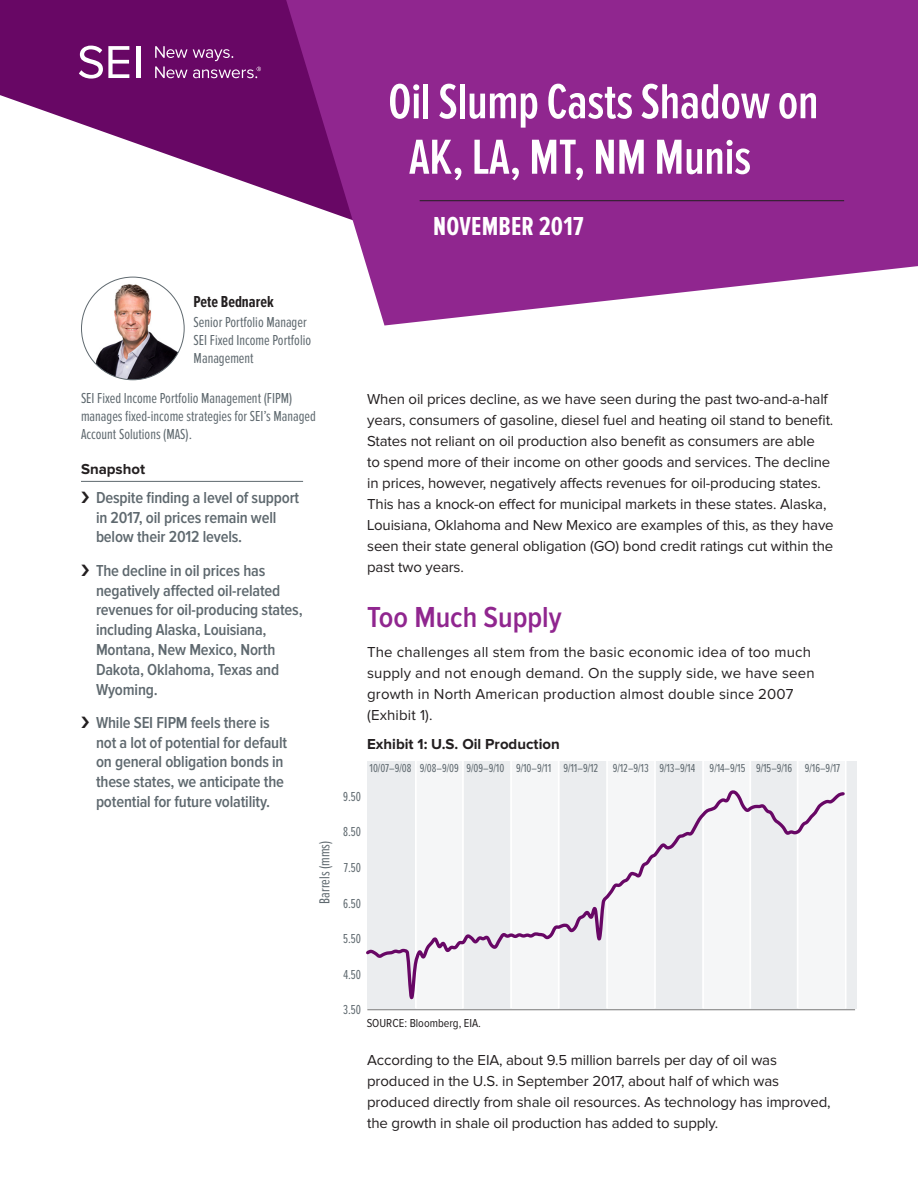
<style>
.page{position:relative;width:918px;height:1188px;background:#fff}
.page>*{position:absolute;margin:0;border:0;box-sizing:border-box;transform-origin:0 0}
.t1{font:600 51px/55.5px "Proxima Nova Ex Cn";letter-spacing:-.005em;color:#fff}
.Head_body{font:600 30px "Proxima Nova Cond";color:#90268f}
.Paragraph_Style_1{font:700 27px "Proxima Nova Ex Cn";letter-spacing:.01em;color:#fff}
.t2{font:600 16.5px/19.8px "Proxima Nova Cond";letter-spacing:-.01em;color:#5f696f}
.t3{font:700 16.5px "Proxima Nova Ex Cn";color:#231f20}
.Body_Copy__10pt__R{font:15px/21px "Proxima Nova";letter-spacing:-.01em;color:#231f20}
.t4{font:15px/18px "Proxima Nova Ex Cn";color:#5f696f}
.Body_Copy__10pt__R-2{font:15px/21px "Proxima Nova";letter-spacing:.01em;color:#231f20}
.Body_Copy__10pt__R-3{font:700 15px "Proxima Nova";color:#231f20}
.snapshotNew{font:700 15px "Proxima Nova";color:#231f20}
.t5{font:13.5px "Proxima Nova Ex Cn";color:#5f696f;scale:.94 1}
.t6{font:12px "Proxima Nova Ex Cn";color:#5f696f}
.t7{font:12px "Proxima Nova Cond";color:#231f20}
</style>
<div class="page">
<svg style="left:0;top:0;width:286px;height:197px;fill:#680765"></svg>
<svg style="left:286px;top:0;width:632px;height:326px;background:#9c409b"></svg>
<hr style="left:137px;top:46px;width:4px;height:32px;background:#fff">
<svg style="left:79px;top:46px;width:50px;height:33px"></svg>
<svg style="left:155px;top:46px;width:106px;height:32px;background:#802f7d"></svg>
<hr style="left:81px;top:481px;width:222px;height:1px;background:#5f696f">
<hr style="left:420px;top:200px;width:424px;height:1px;background:#231f20">
<hr style="left:367px;top:1009px;width:488px;height:1px;background:#989898">
<div style="left:368px;top:761px;width:478px;height:247px;background:#f5f6f7"></div>
<div style="left:751px;top:761px;width:46px;height:247px;background:#ebedef"></div>
<hr style="left:797px;top:759px;width:2px;height:249px;background:#fff">
<hr style="left:749px;top:759px;width:2px;height:249px;background:#fff">
<div style="left:655px;top:761px;width:48px;height:247px;background:#ebedef"></div>
<hr style="left:702px;top:759px;width:2px;height:249px;background:#fff">
<hr style="left:654px;top:759px;width:2px;height:249px;background:#fff">
<div style="left:559px;top:761px;width:47px;height:247px;background:#ebedef"></div>
<hr style="left:606px;top:759px;width:2px;height:249px;background:#fff">
<hr style="left:558px;top:759px;width:2px;height:249px;background:#fff">
<div style="left:464px;top:761px;width:48px;height:247px;background:#ebedef"></div>
<hr style="left:510px;top:759px;width:2px;height:249px;background:#fff">
<hr style="left:462px;top:759px;width:2px;height:249px;background:#fff">
<div style="left:367px;top:761px;width:49px;height:247px;background:#ebedef"></div>
<hr style="left:415px;top:759px;width:2px;height:249px;background:#fff">
<div style="left:846px;top:761px;width:10px;height:247px;background:#ebedef"></div>
<hr style="left:845px;top:759px;width:2px;height:249px;background:#fff">
<svg style="left:366px;top:790px;width:479px;height:210px"></svg>
<img style="left:81px;top:280px;width:103px;height:100px">
<p class="t1" style="left:409px;top:75px;width:411px;text-indent:-21px">Oil Slump Casts Shadow on<br>AK, LA, MT, NM Munis</p>
<p class="Paragraph_Style_1" style="left:433px;top:211px;width:152px">NOVEMBER 2017</p>
<p class="t3" style="left:194px;top:292px;width:82px">Pete Bednarek</p>
<p class="t4" style="left:194px;top:313px;width:119px">Senior Portfolio Manager<br>SEI Fixed Income Portfolio<br>Management</p>
<p class="t4" style="left:81px;top:389px;width:236px">SEI Fixed Income Portfolio Management (FIPM) manages fixed-income strategies for SEI’s Managed<br>Account Solutions (MAS).</p>
<p class="snapshotNew" style="left:81px;top:463px;width:66px">Snapshot</p>
<p class="t2" style="left:96px;top:488px;width:205px">Despite finding a level of support in 2017, oil prices remain well below their 2012 levels.</p>
<p class="t2" style="left:96px;top:561px;width:208px">The decline in oil prices has negatively affected oil-related revenues for oil-producing states, including Alaska, Louisiana,<br>Montana, New Mexico, North<br>Dakota, Oklahoma, Texas and<br>Wyoming.</p>
<p class="t2" style="left:96px;top:713px;width:193px">While SEI FIPM feels there is not a lot of potential for default on general obligation bonds in these states, we anticipate the potential for future volatility.</p>
<p class="t4" style="left:316px;top:904px;width:64px;rotate:-90deg">Barrels (mms)</p>
<p class="Body_Copy__10pt__R" style="left:367px;top:389px;width:468px">When oil prices decline, as we have seen during the past two-and-a-half years, consumers of gasoline, diesel fuel and heating oil stand to benefit.<br>States not reliant on oil production also benefit as consumers are able<br>to spend more of their income on other goods and services. The decline in prices, however, negatively affects revenues for oil-producing states.<br>This has a knock-on effect for municipal markets in these states. Alaska, Louisiana, Oklahoma and New Mexico are examples of this, as they have seen their state general obligation (GO) bond credit ratings cut within the past two years.</p>
<p class="Head_body" style="left:367px;top:600px;width:196px">Too Much Supply</p>
<p class="Body_Copy__10pt__R-2" style="left:367px;top:642px;width:449px">The challenges all stem from the basic economic idea of too much supply and not enough demand. On the supply side, we have seen growth in North American production almost double since 2007 (Exhibit 1).</p>
<p class="Body_Copy__10pt__R-3" style="left:367px;top:737px;width:194px">Exhibit 1: U.S. Oil Production</p>
<p class="t5" style="left:343px;top:789px;width:21px">9.50</p>
<p class="t6" style="left:370px;top:761px;width:472px">10/07–9/08 9/08–9/09 9/09–9/10 9/10–9/11 9/11–9/12 9/12–9/13 9/13–9/14 9/14–9/15 9/15–9/16 9/16–9/17</p>
<p class="t5" style="left:343px;top:824px;width:21px">8.50</p>
<p class="t5" style="left:344px;top:860px;width:20px">7.50</p>
<p class="t5" style="left:343px;top:896px;width:21px">6.50</p>
<p class="t5" style="left:343px;top:931px;width:21px">5.50</p>
<p class="t5" style="left:343px;top:967px;width:20px">4.50</p>
<p class="t5" style="left:343px;top:1002px;width:21px">3.50</p>
<p class="t7" style="left:367px;top:1016px;width:116px">SOURCE: Bloomberg, EIA.</p>
<p class="Body_Copy__10pt__R" style="left:367px;top:1051px;width:465px">According to the EIA, about 9.5 million barrels per day of oil was produced in the U.S. in September 2017, about half of which was produced directly from shale oil resources. As technology has improved, the growth in shale oil production has added to supply.</p>
</div>
